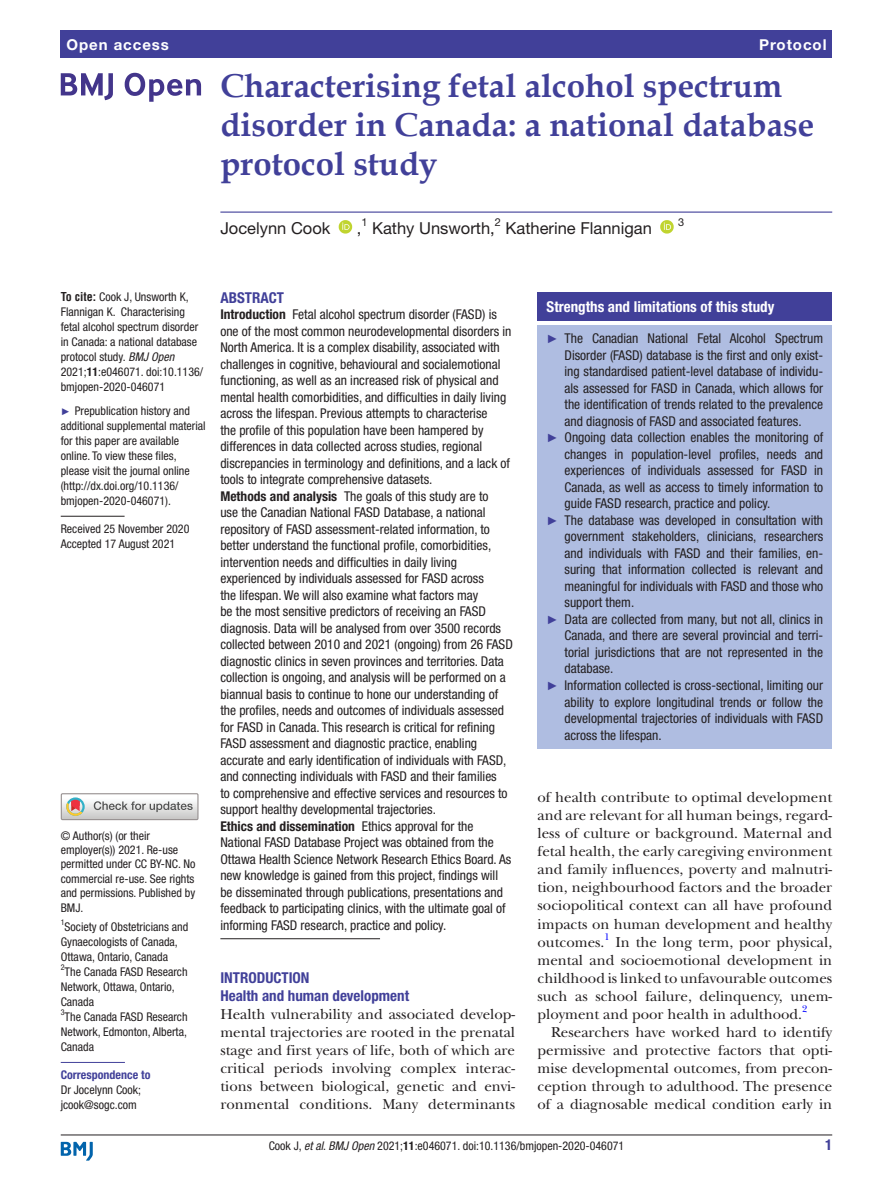
<style>
.page{position:relative;width:893px;height:1191px;background:#fff}
.page>*{position:absolute;margin:0;border:0;box-sizing:border-box;transform-origin:0 0}
.t1{font:700 33px/39px "Book Antiqua";color:#414099}
.t2{font:16.5px "Helvetica Neue LT Std";color:#231f20}
.t3{font:15px/18.1px "New Baskerville";color:#231f20;text-align:justify}
.t4{font:700 condensed 15px/18px "Helvetica Neue LT Std";color:#414099}
.t5{font:700 condensed 15px "Helvetica Neue LT Std";color:#fff}
.t6{font:700 15px "Helvetica Neue LT Std";letter-spacing:.065em;color:#fff}
.t7{font:condensed 13.5px/16.5px "Helvetica Neue LT Std";color:#231f20}
.t8{font:condensed 12px/15px "Helvetica Neue LT Std";color:#231f20}
.t9{font:700 condensed 12px "Helvetica Neue LT Std";color:#414099}
.t10{font:10.95px "Helvetica Neue LT Std";color:#231f20}
.t11{font:9.9px "New Baskerville";color:#00f}
.t12{font:condensed 7.95px "Helvetica Neue LT Std";color:#231f20}
.s1{font-family:"Helvetica LT Std";font-weight:700}
.s2{font-style:italic}
.s3{font-weight:700}
.s4{font-family:"Arial";font-stretch:normal;font-size:9.75px;color:#414099}
.s5{font-family:"Arial";font-stretch:normal;font-size:12px;color:#414099}
</style>
<div class="page">
<hr style="left:61px;top:1134px;width:771px;height:1px;background:#231f20">
<svg style="left:61px;top:1141px;width:32px;height:19px"></svg>
<div style="left:61px;top:31px;width:771px;height:27px;background:#414099"></div>
<hr style="left:220px;top:211px;width:612px;height:2px;background:#414099">
<svg style="left:339px;top:220px;width:13px;height:14px"></svg>
<svg style="left:660px;top:220px;width:14px;height:14px"></svg>
<hr style="left:61px;top:516px;width:64px;height:1px;background:#231f20">
<hr style="left:61px;top:1062px;width:64px;height:1px;background:#414099">
<svg style="left:61px;top:73px;width:52px;height:27px"></svg>
<svg style="left:125px;top:73px;width:76px;height:29px"></svg>
<div style="left:61px;top:793px;width:138px;height:27px;border:1px solid #969090"></div>
<svg style="left:61px;top:793px;width:137px;height:26px"></svg>
<hr style="left:220px;top:938px;width:160px;height:1px;background:#231f20">
<div style="left:538px;top:292px;width:294px;height:29px;background:#414099"></div>
<div style="left:538px;top:325px;width:294px;height:423px;background:#afbde1"></div>
<p class="t6" style="left:66px;top:35px;width:104px">Open access</p>
<p class="t6" style="left:759px;top:35px;width:69px">Protocol</p>
<h1 class="t1" style="left:220px;top:66px;width:595px">Characterising fetal alcohol spectrum disorder in Canada: a national database protocol study</h1>
<p class="t2" style="left:220px;top:218px;width:112px">Jocelynn Cook</p>
<p class="t2" style="left:357px;top:218px;width:6px">,</p>
<p class="t10" style="left:361px;top:216px;width:8px">1</p>
<p class="t2" style="left:372px;top:218px;width:124px">Kathy Unsworth,</p>
<p class="t10" style="left:495px;top:216px;width:8px">2</p>
<p class="t2" style="left:506px;top:218px;width:148px">Katherine Flannigan</p>
<p class="t10" style="left:678px;top:216px;width:8px">3</p>
<p class="t8" style="left:61px;top:289px;width:144px"><span class="s1">To cite:</span> Cook J, Unsworth K,<br>Flannigan K. Characterising fetal alcohol spectrum disorder in Canada: a national database protocol study. <span class="s2">BMJ Open<br></span>2021;<span class="s3">11</span>:e046071. doi:10.1136/ bmjopen-2020-046071</p>
<p class="t8" style="left:61px;top:403px;width:146px"><span class="s4">►</span> Prepublication history and additional supplemental material for this paper are available online. To view these files, please visit the journal online (http://dx.doi.org/10.1136/ bmjopen-2020-046071).</p>
<p class="t8" style="left:61px;top:521px;width:130px">Received 25 November 2020<br>Accepted 17 August 2021</p>
<p class="t8" style="left:61px;top:828px;width:136px;line-height:14.4px">© Author(s) (or their employer(s)) 2021. Re-use permitted under CC BY-NC. No commercial re-use. See rights and permissions. Published by<br>BMJ.</p>
<p class="t12" style="left:61px;top:918px;width:5px">1</p>
<p class="t8" style="left:61px;top:919px;width:129px;text-indent:4px">Society of Obstetricians and<br>Gynaecologists of Canada,<br>Ottawa, Ontario, Canada</p>
<p class="t12" style="left:61px;top:963px;width:5px">2</p>
<p class="t8" style="left:61px;top:964px;width:128px;text-indent:4px">The Canada FASD Research<br>Network, Ottawa, Ontario,<br>Canada<br><sup>3</sup>The Canada FASD Research<br>Network, Edmonton, Alberta,<br>Canada</p>
<p class="t9" style="left:61px;top:1067px;width:91px">Correspondence to</p>
<p class="t8" style="left:61px;top:1082px;width:82px">Dr Jocelynn Cook; jcook@sogc.com</p>
<p class="t4" style="left:220px;top:288px;width:65px">ABSTRACT</p>
<p class="t7" style="left:220px;top:306px;width:294px"><span class="s3">Introduction</span> Fetal alcohol spectrum disorder (FASD) is one of the most common neurodevelopmental disorders in North America. It is a complex disability, associated with challenges in cognitive, behavioural and socialemotional functioning, as well as an increased risk of physical and mental health comorbidities, and difficulties in daily living across the lifespan. Previous attempts to characterise<br>the profile of this population have been hampered by differences in data collected across studies, regional discrepancies in terminology and definitions, and a lack of tools to integrate comprehensive datasets.<br><span class="s3">Methods and analysis</span> The goals of this study are to<br>use the Canadian National FASD Database, a national repository of FASD assessment-related information, to better understand the functional profile, comorbidities, intervention needs and difficulties in daily living experienced by individuals assessed for FASD across<br>the lifespan. We will also examine what factors may<br>be the most sensitive predictors of receiving an FASD diagnosis. Data will be analysed from over 3500 records collected between 2010 and 2021 (ongoing) from 26 FASD diagnostic clinics in seven provinces and territories. Data collection is ongoing, and analysis will be performed on a biannual basis to continue to hone our understanding of the profiles, needs and outcomes of individuals assessed for FASD in Canada. This research is critical for refining FASD assessment and diagnostic practice, enabling accurate and early identification of individuals with FASD, and connecting individuals with FASD and their families<br>to comprehensive and effective services and resources to support healthy developmental trajectories.<br><span class="s3">Ethics and dissemination</span> Ethics approval for the National FASD Database Project was obtained from the Ottawa Health Science Network Research Ethics Board. As new knowledge is gained from this project, findings will be disseminated through publications, presentations and feedback to participating clinics, with the ultimate goal of informing FASD research, practice and policy.</p>
<p class="t4" style="left:220px;top:968px;width:190px">INTRODUCTION<br>Health and human development</p>
<p class="t3" style="left:220px;top:1005px;width:296px">Health vulnerability and associated develop&shy;mental trajectories are rooted in the prenatal stage and first years of life, both of which are critical periods involving complex interac&shy;tions between biological, genetic and envi&shy;ronmental conditions. Many determinants</p>
<p class="t5" style="left:547px;top:297px;width:229px">Strengths and limitations of this study</p>
<p class="t7" style="left:547px;top:330px;width:278px"><span class="s5">►</span> The Canadian National Fetal Alcohol Spectrum</p>
<p class="t7" style="left:565px;top:347px;width:260px">Disorder (FASD) database is the first and only exist-</p>
<p class="t7" style="left:565px;top:363px;width:260px">ing standardised patient-level database of individu-</p>
<p class="t7" style="left:565px;top:380px;width:260px">als assessed for FASD in Canada, which allows for</p>
<p class="t7" style="left:565px;top:396px;width:260px">the identification of trends related to the prevalence</p>
<p class="t7" style="left:565px;top:413px;width:239px">and diagnosis of FASD and associated features.</p>
<p class="t7" style="left:547px;top:429px;width:278px"><span class="s5">►</span> Ongoing data collection enables the monitoring of</p>
<p class="t7" style="left:565px;top:446px;width:260px">changes in population-level profiles, needs and</p>
<p class="t7" style="left:565px;top:462px;width:260px">experiences of individuals assessed for FASD in</p>
<p class="t7" style="left:565px;top:479px;width:260px">Canada, as well as access to timely information to</p>
<p class="t7" style="left:565px;top:495px;width:207px">guide FASD research, practice and policy.</p>
<p class="t7" style="left:547px;top:512px;width:278px"><span class="s5">►</span> The database was developed in consultation with</p>
<p class="t7" style="left:565px;top:528px;width:260px">government stakeholders, clinicians, researchers</p>
<p class="t7" style="left:565px;top:545px;width:260px">and individuals with FASD and their families, en-</p>
<p class="t7" style="left:565px;top:561px;width:260px">suring that information collected is relevant and</p>
<p class="t7" style="left:565px;top:578px;width:260px">meaningful for individuals with FASD and those who</p>
<p class="t7" style="left:565px;top:594px;width:71px">support them.</p>
<p class="t7" style="left:547px;top:611px;width:278px"><span class="s5">►</span> Data are collected from many, but not all, clinics in</p>
<p class="t7" style="left:565px;top:627px;width:260px">Canada, and there are several provincial and terri-</p>
<p class="t7" style="left:565px;top:644px;width:260px">torial jurisdictions that are not represented in the</p>
<p class="t7" style="left:565px;top:660px;width:50px">database.</p>
<p class="t7" style="left:547px;top:677px;width:278px"><span class="s5">►</span> Information collected is cross-sectional, limiting our</p>
<p class="t7" style="left:565px;top:693px;width:260px">ability to explore longitudinal trends or follow the</p>
<p class="t7" style="left:565px;top:710px;width:260px">developmental trajectories of individuals with FASD</p>
<p class="t7" style="left:565px;top:726px;width:99px">across the lifespan.</p>
<p class="t3" style="left:538px;top:788px;width:296px">of health contribute to optimal development and are relevant for all human beings, regard&shy;less of culture or background. Maternal and fetal health, the early caregiving environment and family influences, poverty and malnutri&shy;tion, neighbourhood factors and the broader sociopolitical context can all have profound impacts on human development and healthy outcomes.<sup>1</sup> In the long term, poor physical, mental and socioemotional development in childhood is linked to unfavourable outcomes such as school failure, delinquency, unem&shy;ployment and poor health in adulthood.</p>
<p class="t11" style="left:802px;top:1003px;width:7px">2</p>
<p class="t3" style="left:538px;top:1023px;width:296px;text-indent:14px">Researchers have worked hard to identify permissive and protective factors that opti&shy;mise developmental outcomes, from precon&shy;ception through to adulthood. The presence of a diagnosable medical condition early in</p>
<p class="t8" style="left:269px;top:1137px;width:357px">Cook J, <span class="s2">et al</span>. <span class="s2">BMJ Open</span> 2021;<span class="s3">11</span>:e046071. doi:10.1136/bmjopen-2020-046071</p>
<p class="t4" style="left:825px;top:1135px;width:9px">1</p>
</div>
